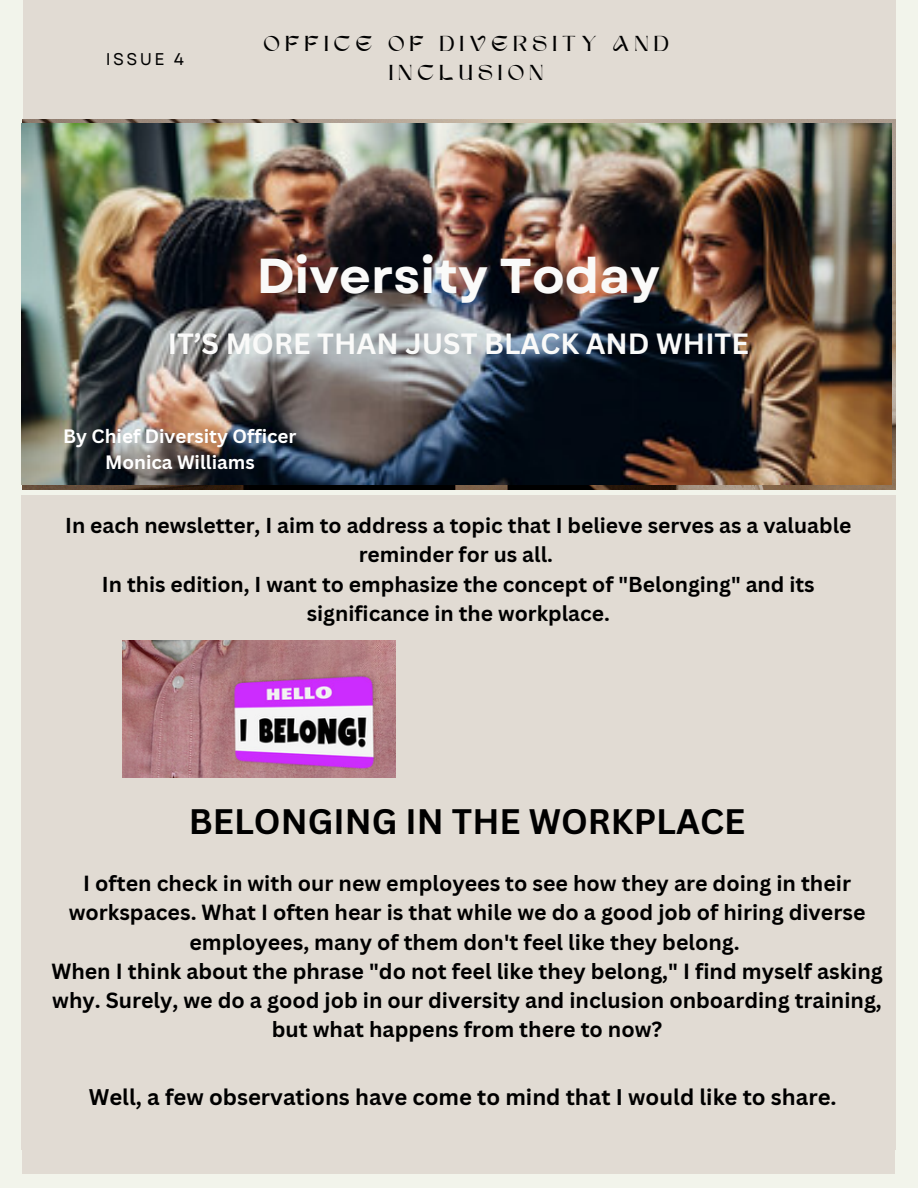
<style>
.page{position:relative;width:918px;height:1188px;background:#f2f4eb}
.page>*{position:absolute;margin:0;border:0;box-sizing:border-box;transform-origin:0 0}
.t1{font:700 49.05px "Garet";color:#fafaf9}
.t2{font:700 34.5px "Canva Sans";color:#000}
.t3{font:700 28.5px "Canva Sans";color:#fafaf9}
.t4{font:700 22.05px "Canva Sans";color:#000}
.t5{font:21.6px/29.2px "SEGO";letter-spacing:.225em;color:#000;text-align:center}
.t6{font:700 21.3px/29.2px "Canva Sans";color:#000;text-align:center}
.t7{font:700 21px/29.2px "Canva Sans";color:#000;text-align:center}
.t8{font:700 18.75px/25.8px "Canva Sans";color:#fff;text-align:center}
.t9{font:16.95px "Garet";letter-spacing:.14em;color:#000}
</style>
<div class="page">
<div style="left:23px;top:0;width:872px;height:120px;background:#e1dbd3"></div>
<div style="left:23px;top:1127px;width:872px;height:46px;background:#e1dbd3"></div>
<img style="left:23px;top:120px;width:873px;height:370px">
<div style="left:22px;top:496px;width:873px;height:654px;background:#e1dbd3"></div>
<img style="left:22px;top:124px;width:869px;height:361px">
<img style="left:122px;top:641px;width:274px;height:136px">
<h1 class="t9" style="left:106px;top:47px;width:80px">ISSUE 4</h1>
<p class="t5" style="left:264px;top:31px;width:407px">OFFICE OF DIVERSITY AND<br>INCLUSION</p>
<p class="t1" style="left:257px;top:240px;width:405px">Diversity Today</p>
<h3 class="t3" style="left:168px;top:323px;width:583px">IT’S MORE THAN JUST BLACK AND WHITE</h3>
<h6 class="t8" style="left:63px;top:423px;width:235px">By Chief Diversity Officer<br>Monica Williams</h6>
<h5 class="t7" style="left:65px;top:510px;width:788px">In each newsletter, I aim to address a topic that I believe serves as a valuable reminder for us all.<br>In this edition, I want to emphasize the concept of "Belonging" and its significance in the workplace.</h5>
<p class="t2" style="left:189px;top:797px;width:558px">BELONGING IN THE WORKPLACE</p>
<h5 class="t6" style="left:51px;top:868px;width:833px">I often check in with our new employees to see how they are doing in their workspaces. What I often hear is that while we do a good job of hiring diverse employees, many of them don't feel like they belong.<br>When I think about the phrase "do not feel like they belong," I find myself asking why. Surely, we do a good job in our diversity and inclusion onboarding training, but what happens from there to now?</h5>
<h2 class="t4" style="left:89px;top:1081px;width:749px">Well, a few observations have come to mind that I would like to share.</h2>
</div>
